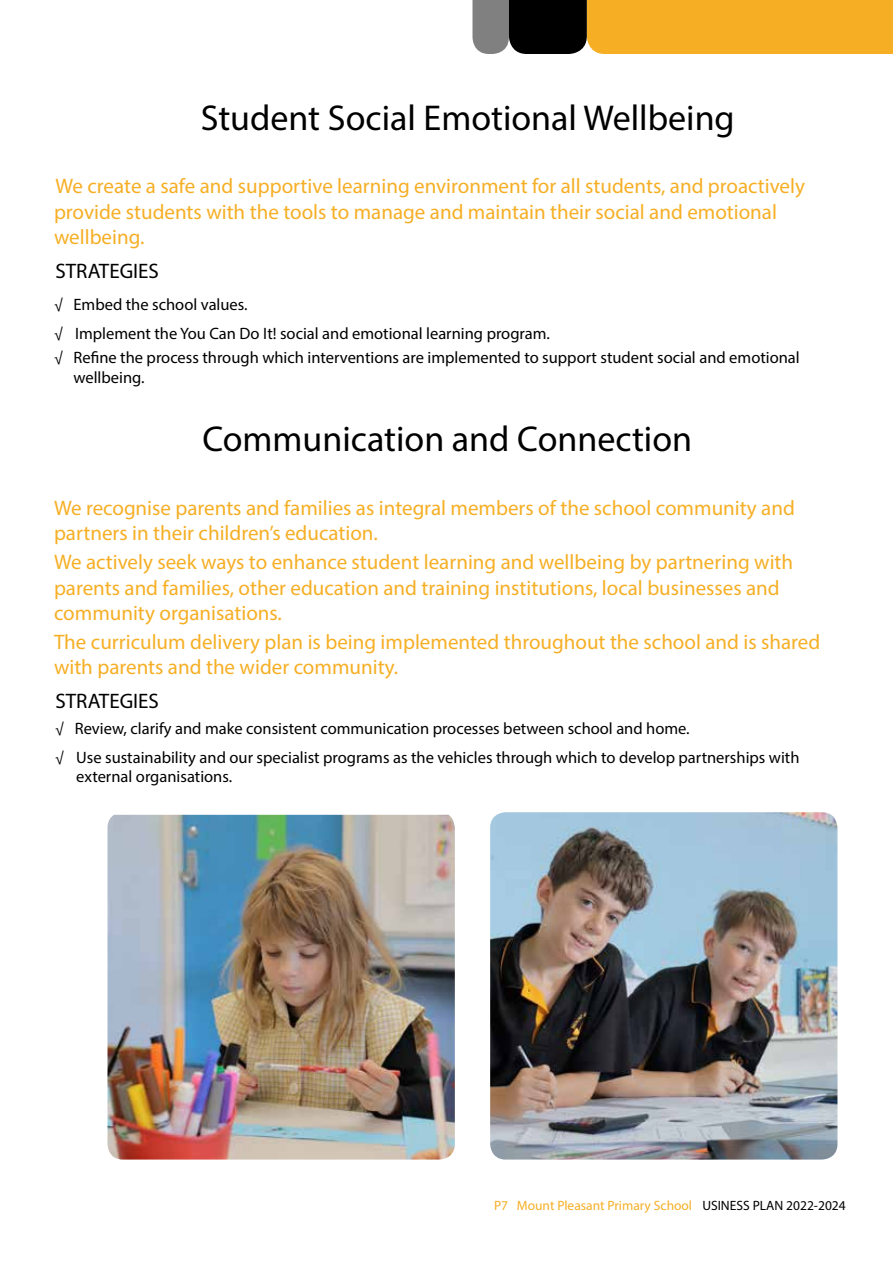
<style>
.page{position:relative;width:893px;height:1263px;background:#fff}
.page>*{position:absolute;margin:0;border:0;box-sizing:border-box;transform-origin:0 0}
.t1{font:36px "Myriad Pro";color:#000}
.t2{font:21px/25.2px "Myriad Pro";color:#f6af25}
.t3{font:21px "Myriad Pro";color:#000}
.t4{font:16.5px/28.3px "Myriad Pro";color:#000}
.t5{font:13.5px "Myriad Pro";color:#f6af25}
.s1{font-size:15px}
.s2{color:#fff}
.s3{color:#000}
</style>
<div class="page">
<svg style="left:472px;top:0;width:421px;height:54px;background:#c08c29"></svg>
<img style="left:108px;top:815px;width:347px;height:344px">
<img style="left:490px;top:812px;width:347px;height:347px">
<h1 class="t1" style="left:201px;top:96px;width:535px">Student Social Emotional Wellbeing</h1>
<p class="t2" style="left:54px;top:173px;width:752px">We create a safe and supportive learning environment for all students, and proactively provide students with the tools to manage and maintain their social and emotional wellbeing.</p>
<p class="t3" style="left:56px;top:258px;width:105px">STRATEGIES</p>
<p class="t4" style="left:54px;top:290px;width:497px"><span class="s1">√</span> Embed the school values.<br><span class="s1">√</span> Implement the You Can Do It! social and emotional learning program.</p>
<p class="t4" style="left:74px;top:347px;width:728px;line-height:19.8px;text-indent:-20px"><span class="s1">√</span> Refine the process through which interventions are implemented to support student social and emotional wellbeing.</p>
<h1 class="t1" style="left:202px;top:417px;width:491px">Communication and Connection</h1>
<p class="t2" style="left:54px;top:495px;width:742px">We recognise parents and families as integral members of the school community and partners in their children’s education.</p>
<p class="t2" style="left:54px;top:549px;width:741px">We actively seek ways to enhance student learning and wellbeing by partnering with parents and families, other education and training institutions, local businesses and community organisations.</p>
<p class="t2" style="left:54px;top:629px;width:768px">The curriculum delivery plan is being implemented throughout the school and is shared with parents and the wider community.</p>
<p class="t3" style="left:55px;top:688px;width:105px">STRATEGIES</p>
<p class="t4" style="left:55px;top:714px;width:746px"><span class="s1">√</span> Review, clarify and make consistent communication processes between school and home.<br><span class="s1">√</span> Use sustainability and our specialist programs as the vehicles through which to develop partnerships with</p>
<p class="t4" style="left:76px;top:762px;width:157px">external organisations.</p>
<p class="t5" style="left:494px;top:1197px;width:353px">P7 Mount Pleasant Primary School <span class="s2">B</span><span class="s3">USINESS PLAN 2022-2024</span></p>
</div>
